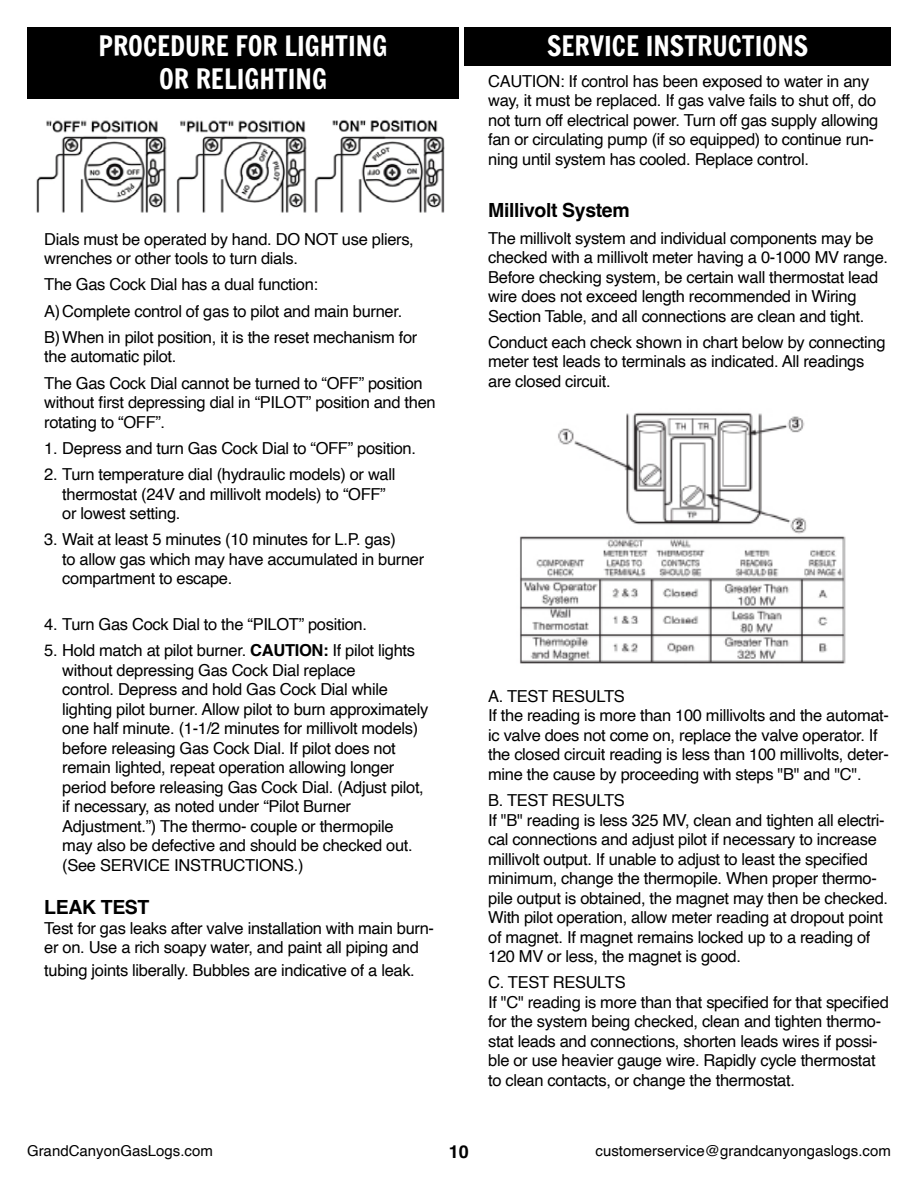
<style>
.page{position:relative;width:918px;height:1188px;background:#fff}
.page>*{position:absolute;margin:0;border:0;box-sizing:border-box;transform-origin:0 0}
.t1{font:27px/32.4px "Francois One";color:#fff;text-align:center}
.t2{font:700 19.5px "Helvetica";letter-spacing:-.02em;color:#000}
.t3{font:700 18px "Helvetica";color:#000}
.t4{font:16.5px/19.5px "Helvetica";letter-spacing:-.02em;color:#000}
.t5{font:15px "Helvetica";color:#000}
.s1{font-weight:700}
</style>
<div class="page">
<img style="left:520px;top:412px;width:326px;height:252px">
<div style="left:27px;top:27px;width:432px;height:71px;background:#000"></div>
<img style="left:36px;top:120px;width:409px;height:93px">
<div style="left:464px;top:27px;width:427px;height:39px;background:#000"></div>
<h1 class="t1" style="left:99px;top:31px;width:290px">PROCEDURE FOR LIGHTING<br>OR RELIGHTING</h1>
<p class="t4" style="left:44px;top:230px;width:371px">Dials must be operated by hand. DO NOT use pliers, wrenches or other tools to turn dials.</p>
<p class="t4" style="left:44px;top:272px;width:375px;line-height:26.2px">The Gas Cock Dial has a dual function:<br>A)Complete control of gas to pilot and main burner.<br>B)When in pilot position, it is the reset mechanism for</p>
<p class="t4" style="left:44px;top:344px;width:380px;line-height:26.2px">the automatic pilot.<br>The Gas Cock Dial cannot be turned to “OFF” position</p>
<p class="t4" style="left:44px;top:393px;width:393px">without first depressing dial in “PILOT” position and then rotating to “OFF”.</p>
<p class="t4" style="left:44px;top:439px;width:373px">1. Depress and turn Gas Cock Dial to “OFF” position.</p>
<p class="t4" style="left:62px;top:465px;width:335px;text-indent:-18px">2. Turn temperature dial (hydraulic models) or wall thermostat (24V and millivolt models) to “OFF” or lowest setting.</p>
<p class="t4" style="left:62px;top:530px;width:363px;text-indent:-18px">3. Wait at least 5 minutes (10 minutes for L.P. gas)<br>to allow gas which may have accumulated in burner compartment to escape.</p>
<p class="t4" style="left:44px;top:615px;width:324px">4. Turn Gas Cock Dial to the “PILOT” position.</p>
<p class="t4" style="left:62px;top:641px;width:368px;text-indent:-18px">5. Hold match at pilot burner. <span class="s1">CAUTION:</span> If pilot lights without depressing Gas Cock Dial replace<br>control. Depress and hold Gas Cock Dial while lighting pilot burner. Allow pilot to burn approximately one half minute. (1-1/2 minutes for millivolt models) before releasing Gas Cock Dial. If pilot does not remain lighted, repeat operation allowing longer period before releasing Gas Cock Dial. (Adjust pilot, if necessary, as noted under “Pilot Burner Adjustment.”) The thermo- couple or thermopile<br>may also be defective and should be checked out. (See SERVICE INSTRUCTIONS.)</p>
<p class="t2" style="left:44px;top:896px;width:107px">LEAK TEST</p>
<p class="t4" style="left:44px;top:919px;width:391px">Test for gas leaks after valve installation with main burn&shy;er on. Use a rich soapy water, and paint all piping and</p>
<p class="t4" style="left:44px;top:961px;width:372px">tubing joints liberally. Bubbles are indicative of a leak.</p>
<h1 class="t1" style="left:547px;top:31px;width:263px">SERVICE INSTRUCTIONS</h1>
<p class="t4" style="left:488px;top:72px;width:392px">CAUTION: If control has been exposed to water in any way, it must be replaced. If gas valve fails to shut off, do not turn off electrical power. Turn off gas supply allowing fan or circulating pump (if so equipped) to continue run&shy;ning until system has cooled. Replace control.</p>
<p class="t2" style="left:488px;top:199px;width:143px">Millivolt System</p>
<p class="t4" style="left:488px;top:229px;width:402px">The millivolt system and individual components may be checked with a millivolt meter having a 0-1000 MV range.<br>Before checking system, be certain wall thermostat lead wire does not exceed length recommended in Wiring Section Table, and all connections are clean and tight.</p>
<p class="t4" style="left:488px;top:333px;width:399px">Conduct each check shown in chart below by connecting meter test leads to terminals as indicated. All readings are closed circuit.</p>
<p class="t4" style="left:488px;top:687px;width:402px">A. TEST RESULTS<br>If the reading is more than 100 millivolts and the automat&shy;ic valve does not come on, replace the valve operator. If the closed circuit reading is less than 100 millivolts, deter&shy;mine the cause by proceeding with steps "B" and "C".</p>
<p class="t4" style="left:488px;top:791px;width:402px">B. TEST RESULTS<br>If "B" reading is less 325 MV, clean and tighten all electri&shy;cal connections and adjust pilot if necessary to increase millivolt output. If unable to adjust to least the specified minimum, change the thermopile. When proper thermo&shy;pile output is obtained, the magnet may then be checked.<br>With pilot operation, allow meter reading at dropout point of magnet. If magnet remains locked up to a reading of 120 MV or less, the magnet is good.</p>
<p class="t4" style="left:488px;top:973px;width:402px">C. TEST RESULTS<br>If "C" reading is more than that specified for that specified for the system being checked, clean and tighten thermo&shy;stat leads and connections, shorten leads wires if possi&shy;ble or use heavier gauge wire. Rapidly cycle thermostat to clean contacts, or change the thermostat.</p>
<p class="t5" style="left:27px;top:1139px;width:187px">GrandCanyonGasLogs.com</p>
<p class="t3" style="left:449px;top:1141px;width:22px">10</p>
<p class="t5" style="left:596px;top:1139px;width:297px">customerservice@grandcanyongaslogs.com</p>
</div>
